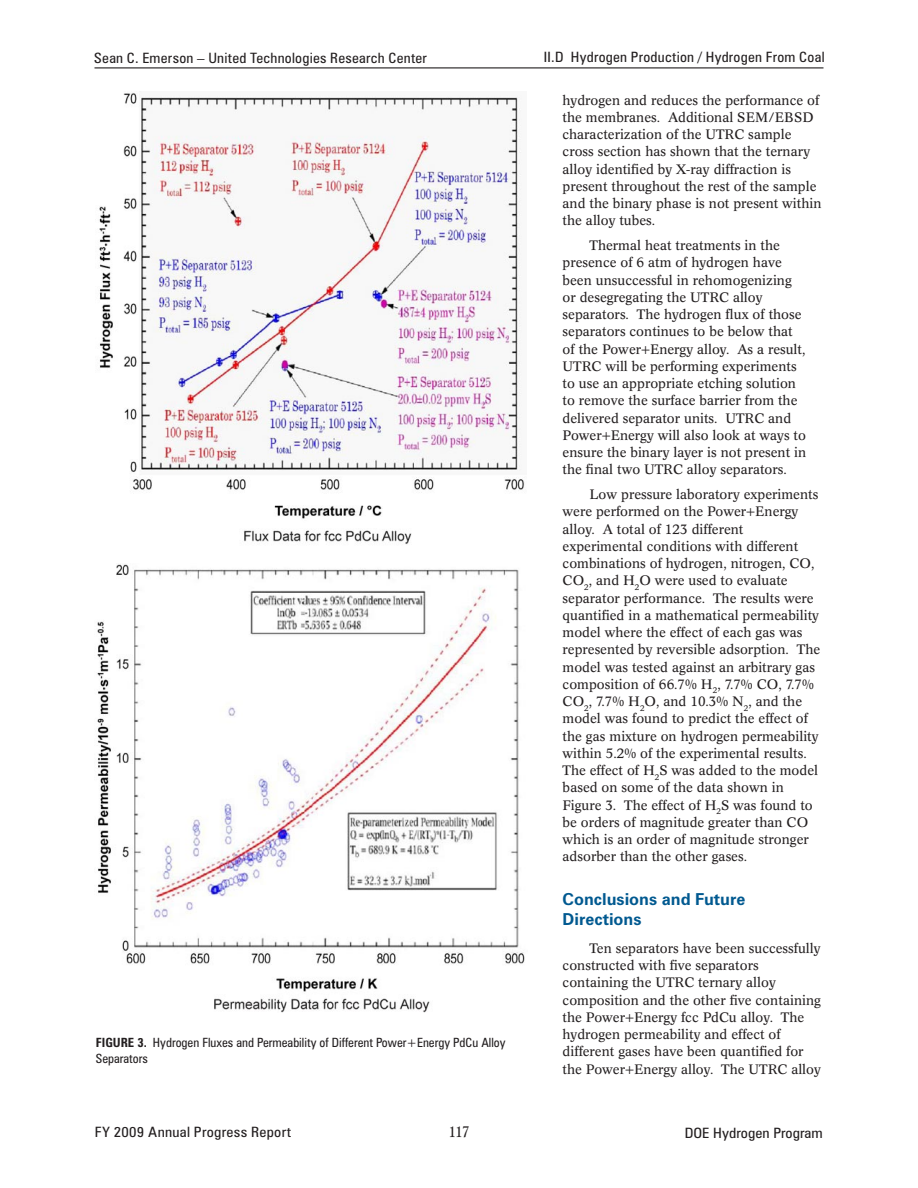
<style>
.page{position:relative;width:918px;height:1188px;background:#fff}
.page>*{position:absolute;margin:0;border:0;box-sizing:border-box;transform-origin:0 0}
._1_RptObjHead{font:700 16.5px/19.8px "Zurich BT";color:#005990}
.t1{font:condensed 15px "Concorde BE";color:#231f20}
.t2{font:condensed 14.25px "Zurich BT";letter-spacing:.015em;color:#231f20;scale:1.05 1}
.t3{font:condensed 14.25px "Zurich BT";letter-spacing:.015em;color:#231f20;scale:1.08 1}
._1_Body_text{font:13.5px/17.2px "Concorde BE";color:#231f20}
._1_Body_text-2{font:13.5px/17.2px "Concorde BE";color:#221e1f}
._1_FigureTitle{font:condensed 12.75px/15.8px "Zurich BT";color:#231f20}
.s1{font-weight:700}
</style>
<div class="page">
<hr style="left:94px;top:67px;width:730px;height:1px;background:#231f20">
<img style="left:99px;top:93px;width:426px;height:452px">
<img style="left:97px;top:564px;width:428px;height:448px">
<p class="t2" style="left:94px;top:49px;width:318px">Sean C. Emerson – United Technologies Research Center</p>
<p class="t2" style="left:544px;top:49px;width:269px">II.D Hydrogen Production / Hydrogen From Coal</p>
<p class="_1_Body_text-2" style="left:563px;top:91px;width:261px">hydrogen and reduces the performance of the membranes. Additional SEM/EBSD characterization of the UTRC sample cross section has shown that the ternary alloy identified by X-ray diffraction is present throughout the rest of the sample and the binary phase is not present within the alloy tubes.</p>
<p class="_1_Body_text-2" style="left:563px;top:237px;width:245px;text-indent:27px">Thermal heat treatments in the presence of 6 atm of hydrogen have been unsuccessful in rehomogenizing or desegregating the UTRC alloy separators. The hydrogen flux of those separators continues to be below that of the Power+Energy alloy. As a result, UTRC will be performing experiments to use an appropriate etching solution to remove the surface barrier from the delivered separator units. UTRC and Power+Energy will also look at ways to ensure the binary layer is not present in the final two UTRC alloy separators.</p>
<p class="_1_Body_text" style="left:563px;top:486px;width:259px;text-indent:27px">Low pressure laboratory experiments were performed on the Power+Energy alloy. A total of 123 different experimental conditions with different combinations of hydrogen, nitrogen, CO, CO<sub>2</sub>, and H<sub>2</sub>O were used to evaluate separator performance. The results were quantified in a mathematical permeability model where the effect of each gas was represented by reversible adsorption. The model was tested against an arbitrary gas composition of 66.7% H<sub>2</sub>, 7.7% CO, 7.7% CO<sub>2</sub>, 7.7% H<sub>2</sub>O, and 10.3% N<sub>2</sub>, and the model was found to predict the effect of the gas mixture on hydrogen permeability within 5.2% of the experimental results.<br>The effect of H<sub>2</sub>S was added to the model based on some of the data shown in Figure 3. The effect of H<sub>2</sub>S was found to be orders of magnitude greater than CO which is an order of magnitude stronger adsorber than the other gases.</p>
<p class="_1_RptObjHead" style="left:563px;top:889px;width:184px">Conclusions and Future<br>Directions</p>
<p class="_1_Body_text" style="left:563px;top:940px;width:260px;text-indent:27px">Ten separators have been successfully constructed with five separators containing the UTRC ternary alloy composition and the other five containing the Power+Energy fcc PdCu alloy. The hydrogen permeability and effect of different gases have been quantified for the Power+Energy alloy. The UTRC alloy</p>
<p class="_1_FigureTitle" style="left:96px;top:1034px;width:411px"><span class="s1">FIGURE 3.</span> Hydrogen Fluxes and Permeability of Different Power+Energy PdCu Alloy<br>Separators</p>
<p class="t3" style="left:95px;top:1124px;width:184px">FY 2009 Annual Progress Report</p>
<p class="t1" style="left:449px;top:1123px;width:22px">117</p>
<p class="t3" style="left:685px;top:1124px;width:129px">DOE Hydrogen Program</p>
</div>
